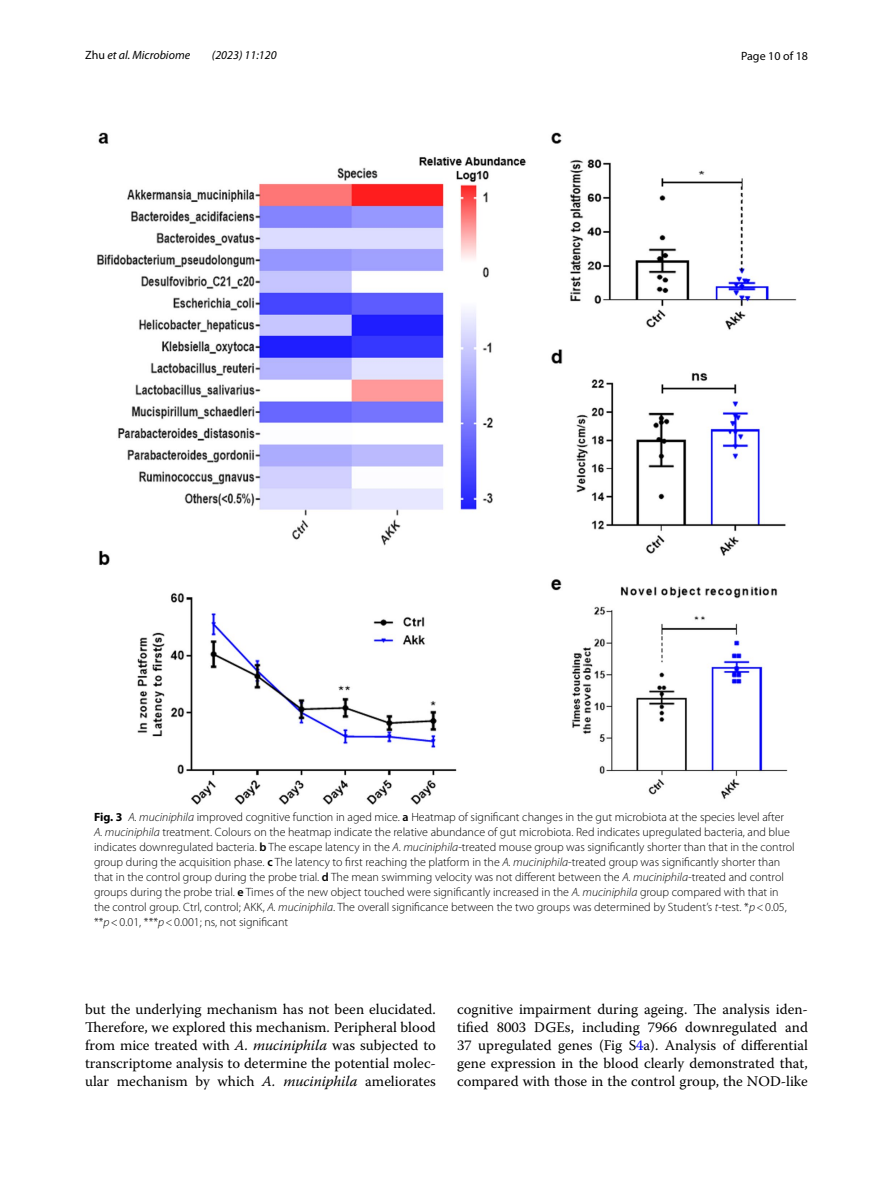
<style>
.page{position:relative;width:893px;height:1187px;background:#fff}
.page>*{position:absolute;margin:0;border:0;box-sizing:border-box;transform-origin:0 0}
.t1{font:14.7px/18px "Warnock Pro";color:#000;text-align:justify}
.t2{font:300 12px/15px "Myriad Pro";color:#000}
.t3{font:italic 12px "Myriad Pro";color:#000}
.t4{font:12px "Myriad Pro";color:#000}
.s1{font-style:normal}
.s2{font-weight:700}
.s3{font-style:italic}
.s4{font-weight:600}
.s5{color:#00f}
</style>
<div class="page">
<img style="left:97px;top:133px;width:700px;height:672px">
<p class="t3" style="left:85px;top:48px;width:107px"><span class="s1">Zhu</span> et al. Microbiome</p>
<p class="t3" style="left:212px;top:48px;width:66px">(2023) 11:120</p>
<p class="t4" style="left:741px;top:48px;width:68px">Page 10 of 18</p>
<p class="t2" style="left:94px;top:809px;width:702px"><span class="s2">Fig. 3</span> <span class="s3">A. muciniphila</span> improved cognitive function in aged mice. <span class="s4">a</span> Heatmap of significant changes in the gut microbiota at the species level after <span class="s3">A. muciniphila</span> treatment. Colours on the heatmap indicate the relative abundance of gut microbiota. Red indicates upregulated bacteria, and blue indicates downregulated bacteria. <span class="s4">b</span> The escape latency in the <span class="s3">A. muciniphila</span>-treated mouse group was significantly shorter than that in the control group during the acquisition phase. <span class="s4">c</span> The latency to first reaching the platform in the <span class="s3">A. muciniphila</span>-treated group was significantly shorter than that in the control group during the probe trial. <span class="s4">d</span> The mean swimming velocity was not different between the <span class="s3">A. muciniphila-</span>treated and control groups during the probe trial. <span class="s4">e</span> Times of the new object touched were significantly increased in the <span class="s3">A. muciniphila</span> group compared with that in the control group. Ctrl, control; AKK, <span class="s3">A. muciniphila</span>. The overall significance between the two groups was determined by Student’s <span class="s3">t</span>-test. *<span class="s3">p</span>&lt;0.05, **<span class="s3">p</span>&lt;0.01, ***<span class="s3">p</span>&lt;0.001; ns, not significant</p>
<p class="t1" style="left:85px;top:1000px;width:352px">but the underlying mechanism has not been elucidated.<br>Therefore, we explored this mechanism. Peripheral blood from mice treated with <span class="s3">A. muciniphila</span> was subjected to transcriptome analysis to determine the potential molec&shy;ular mechanism by which <span class="s3">A. muciniphila</span> ameliorates</p>
<p class="t1" style="left:457px;top:1000px;width:352px">cognitive impairment during ageing. The analysis iden&shy;tified 8003 DGEs, including 7966 downregulated and 37 upregulated genes (Fig S<span class="s5">4</span>a). Analysis of differential gene expression in the blood clearly demonstrated that, compared with those in the control group, the NOD-like</p>
</div>
